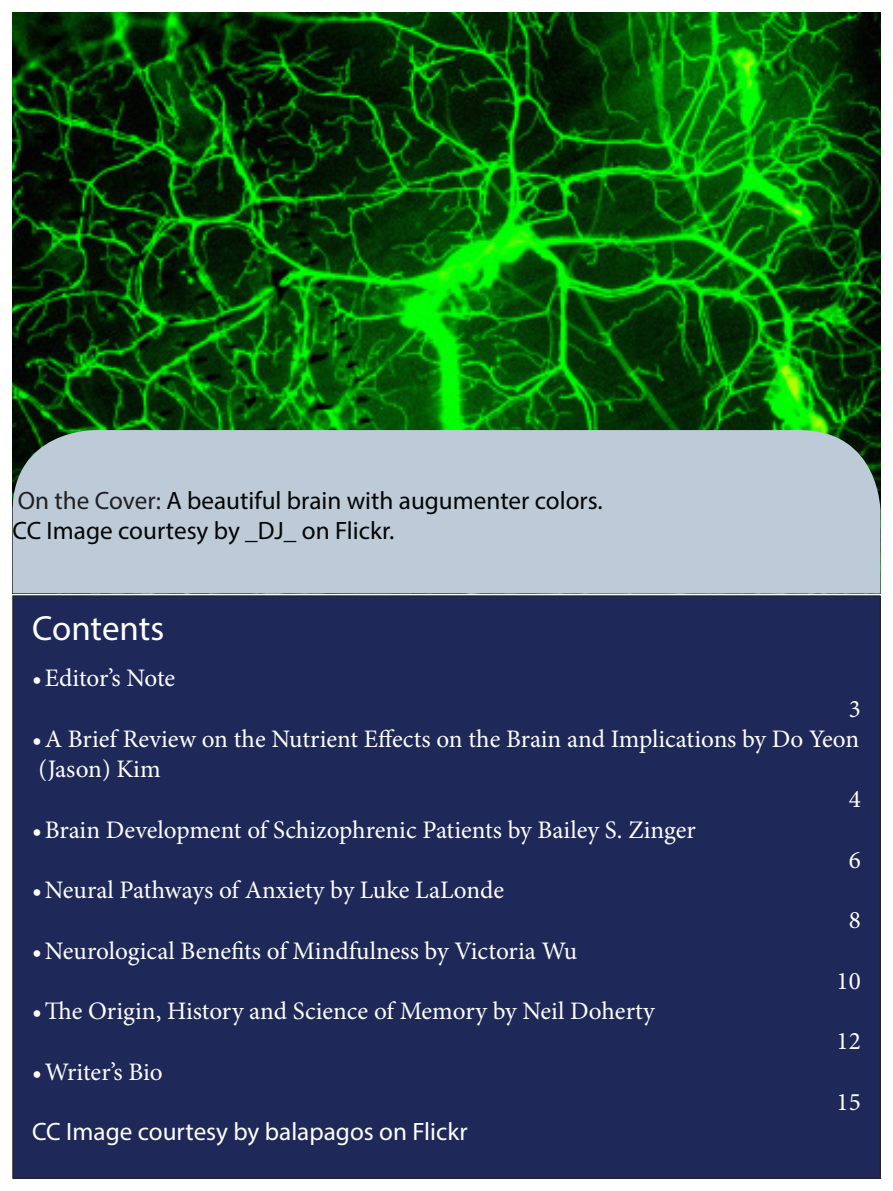
<style>
.page{position:relative;width:893px;height:1191px;background:#fff}
.page>*{position:absolute;margin:0;border:0;box-sizing:border-box;transform-origin:0 0}
.t1{font:35px "Myriad Pro";letter-spacing:-.005em;color:#fff}
.t2{font:25.2px/30.2px "Minion Pro";color:#fff}
.t3{font:25.2px "Myriad Pro";color:#040503}
.t4{font:25.2px "Myriad Pro";color:#fff}
.s1{color:#231f20}
</style>
<div class="page">
<div style="left:13px;top:596px;width:867px;height:582px;background:#1f2959"></div>
<img style="left:13px;top:13px;width:867px;height:417px">
<div style="left:13px;top:430px;width:867px;height:163px;background:#bdcbd8"></div>
<p class="t3" style="left:18px;top:485px;width:586px"><span class="s1">On the Cover:</span> A beautiful brain with augumenter colors.</p>
<p class="t3" style="left:13px;top:515px;width:383px">CC Image courtesy by _DJ_ on Flickr.</p>
<p class="t1" style="left:32px;top:606px;width:134px">Contents</p>
<p class="t2" style="left:32px;top:663px;width:145px">•Editor’s Note</p>
<p class="t2" style="left:849px;top:693px;width:14px">3</p>
<p class="t2" style="left:32px;top:724px;width:828px">•A Brief Review on the Nutrient Effects on the Brain and Implications by Do Yeon (Jason) Kim</p>
<p class="t2" style="left:849px;top:784px;width:14px">4</p>
<p class="t2" style="left:32px;top:814px;width:665px">•Brain Development of Schizophrenic Patients by Bailey S. Zinger</p>
<p class="t2" style="left:849px;top:845px;width:14px">6</p>
<p class="t2" style="left:32px;top:875px;width:473px">•Neural Pathways of Anxiety by Luke LaLonde</p>
<p class="t2" style="left:849px;top:905px;width:14px">8</p>
<p class="t2" style="left:32px;top:935px;width:546px">•Neurological Benefits of Mindfulness by Victoria Wu</p>
<p class="t2" style="left:836px;top:965px;width:26px">10</p>
<p class="t2" style="left:32px;top:996px;width:624px">•The Origin, History and Science of Memory by Neil Doherty</p>
<p class="t2" style="left:836px;top:1026px;width:26px">12</p>
<p class="t2" style="left:32px;top:1056px;width:132px">•Writer’s Bio</p>
<p class="t2" style="left:836px;top:1086px;width:26px">15</p>
<p class="t4" style="left:32px;top:1116px;width:437px">CC Image courtesy by balapagos on Flickr</p>
</div>
